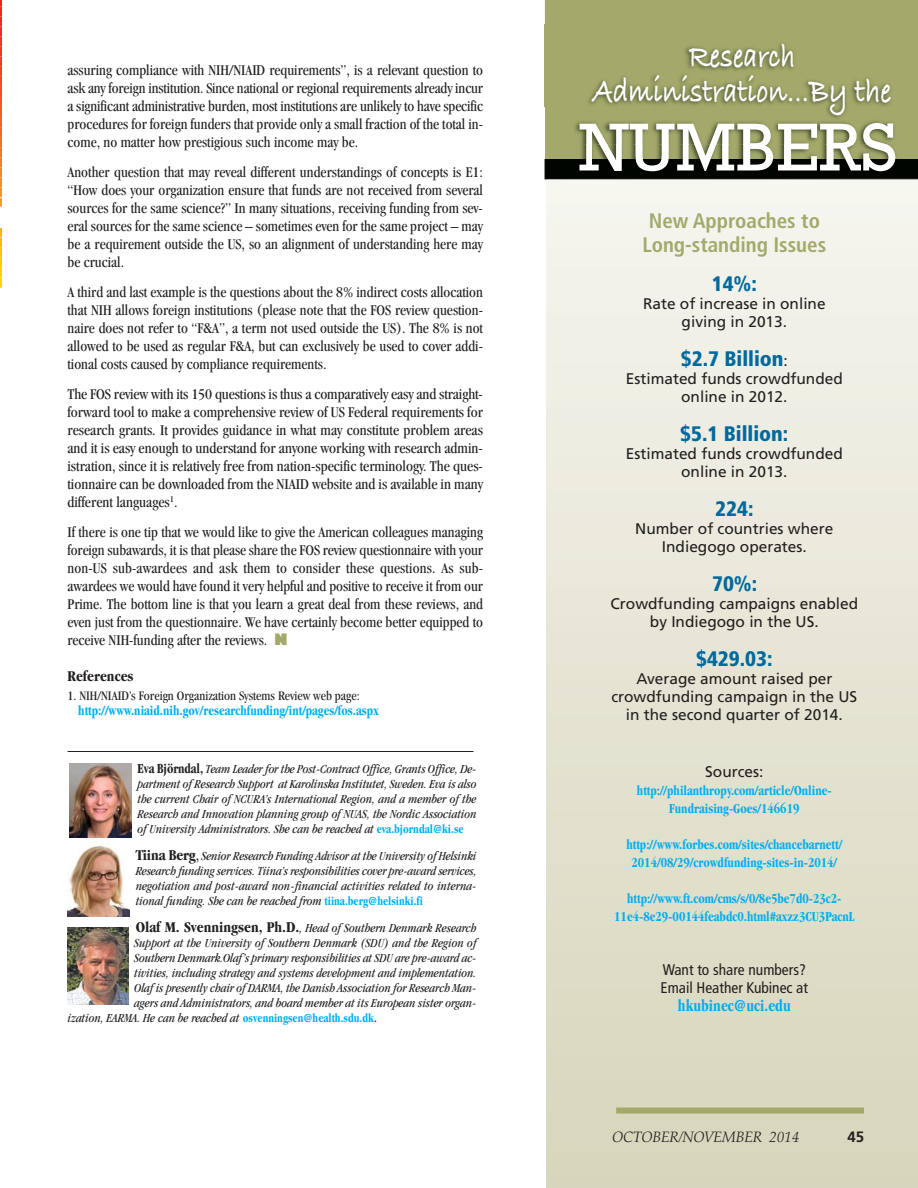
<style>
.page{position:relative;width:918px;height:1188px;background:#fff}
.page>*{position:absolute;margin:0;border:0;box-sizing:border-box;transform-origin:0 0}
.t1{font:69px "Rockwell";color:#fff}
.t2{font:36px/34.5px "Bradley Hand ITCTT Bold";color:#fff;text-align:center;scale:.77 1}
.t3{font:900 condensed 21px "Frutiger";color:#006a9e}
.t4{font:700 condensed 21px/24px "Frutiger";color:#a4a96b}
.t5{font:700 condensed 17.25px "Garamond";color:#00aeef;scale:.9 1}
.t6{font:condensed 15.45px/18px "Garamond";color:#231f20;text-align:justify}
.t7{font:15.45px/18px "Frutiger";color:#231f20;text-align:center}
.t8{font:condensed 15.45px/18px "Frutiger";color:#231f20}
.t9{font:700 condensed 15.45px "Garamond";color:#231f20}
.t10{font:italic 300 15px "Palatino";color:#231f20}
.t11{font:700 15px "Frutiger";color:#231f20}
.t12{font:700 condensed 14.25px/18px "Garamond";color:#00aeef;text-align:center;scale:.9 1}
.t13{font:condensed 13.5px "Garamond";color:#231f20}
.t14{font:italic condensed 12.75px/15px "Garamond";color:#231f20;text-align:justify}
.s1{font-family:"Gill Sans";font-weight:800;font-stretch:normal;color:#a4a96b}
.s2{font-weight:700;font-style:normal;font-size:14.25px}
.s3{font-weight:700;font-style:normal;color:#00aeef}
.s4{font-weight:700;font-style:normal;font-size:15.45px}
.s5{font-style:normal;font-size:15.45px}
.s6{font-weight:400;font-stretch:normal;font-size:15.45px;color:#231f20}
</style>
<div class="page">
<svg style="left:546px;top:223px;width:372px;height:965px;background:#e5e4d3"></svg>
<div style="left:545px;top:0;width:373px;height:24px;background:#a4a96b"></div>
<img style="left:544px;top:159px;width:1px;height:21px">
<img style="left:545px;top:144px;width:373px;height:79px">
<svg style="left:545px;top:159px;width:1px;height:20px"></svg>
<img style="left:544px;top:24px;width:374px;height:120px">
<img style="left:580px;top:123px;width:315px;height:21px">
<div style="left:616px;top:1108px;width:248px;height:6px;background:#a4a96b"></div>
<img style="left:69px;top:763px;width:63px;height:75px">
<hr style="left:68px;top:751px;width:406px;height:1px;background:#231f20">
<img style="left:68px;top:845px;width:62px;height:71px">
<img style="left:68px;top:928px;width:60px;height:76px">
<svg style="left:0;top:0;width:2px;height:207px"></svg>
<svg style="left:0;top:228px;width:2px;height:60px"></svg>
<p class="t6" style="left:68px;top:62px;width:417px">assuring compliance with NIH/NIAID requirements”, is a relevant question to ask any foreign institution. Since national or regional requirements already incur a significant administrative burden, most institutions are unlikely to have specific procedures for foreign funders that provide only a small fraction of the total in&shy;come, no matter how prestigious such income may be.</p>
<p class="t6" style="left:68px;top:164px;width:417px">Another question that may reveal different understandings of concepts is E1: “How does your organization ensure that funds are not received from several sources for the same science?” In many situations, receiving funding from sev&shy;eral sources for the same science – sometimes even for the same project – may be a requirement outside the US, so an alignment of understanding here may be crucial.</p>
<p class="t6" style="left:68px;top:284px;width:417px">A third and last example is the questions about the 8% indirect costs allocation that NIH allows foreign institutions (please note that the FOS review question&shy;naire does not refer to “F&amp;A”, a term not used outside the US). The 8% is not allowed to be used as regular F&amp;A, but can exclusively be used to cover addi&shy;tional costs caused by compliance requirements.</p>
<p class="t6" style="left:67px;top:386px;width:417px">The FOS review with its 150 questions is thus a comparatively easy and straight&shy;forward tool to make a comprehensive review of US Federal requirements for research grants. It provides guidance in what may constitute problem areas and it is easy enough to understand for anyone working with research admin&shy;istration, since it is relatively free from nation-specific terminology. The ques&shy;tionnaire can be downloaded from the NIAID website and is available in many different languages<sup>1</sup>.</p>
<p class="t6" style="left:68px;top:524px;width:417px">If there is one tip that we would like to give the American colleagues managing foreign subawards, it is that please share the FOS review questionnaire with your non-US sub-awardees and ask them to consider these questions. As sub&shy;awardees we would have found it very helpful and positive to receive it from our Prime. The bottom line is that you learn a great deal from these reviews, and even just from the questionnaire. We have certainly become better equipped to receive NIH-funding after the reviews. <span class="s1">N</span></p>
<p class="t9" style="left:68px;top:670px;width:68px">References</p>
<p class="t13" style="left:68px;top:690px;width:294px">1. NIH/NIAID’s Foreign Organization Systems Review web page:</p>
<p class="t12" style="left:78px;top:703px;width:335px">http://www.niaid.nih.gov/researchfunding/int/pages/fos.aspx</p>
<p class="t14" style="left:138px;top:762px;width:340px"><span class="s2">Eva Björndal,</span> Team Leader for the Post-Contract Office, Grants Office, De&shy;partment of Research Support at Karolinska Institutet, Sweden. Eva is also the current Chair of NCURA’s International Region, and a member of the Research and Innovation planning group of NUAS, the Nordic Association of University Administrators. She can be reached at <span class="s3">eva.bjorndal@ki.se</span></p>
<p class="t14" style="left:136px;top:849px;width:342px"><span class="s4">Tiina Berg</span><span class="s5">,</span> Senior Research Funding Advisor at the University of Helsinki Research funding services. Tiina’s responsibilities cover pre-award services, negotiation and post-award non-financial activities related to interna&shy;tional funding. She can be reached from <span class="s3">tiina.berg@helsinki.fi</span></p>
<p class="t14" style="left:136px;top:921px;width:342px"><span class="s4">Olaf M. Svenningsen, Ph.D.</span>, Head of Southern Denmark Research</p>
<p class="t14" style="left:134px;top:936px;width:344px">Support at the University of Southern Denmark (SDU) and the Region of</p>
<p class="t14" style="left:134px;top:951px;width:344px">Southern Denmark.Olaf’s primary responsibilities at SDU are pre-award ac-</p>
<p class="t14" style="left:134px;top:966px;width:344px">tivities, including strategy and systems development and implementation.</p>
<p class="t14" style="left:134px;top:981px;width:344px">Olaf is presently chair of DARMA, the Danish Association for Research Man-</p>
<p class="t14" style="left:134px;top:996px;width:344px">agers and Administrators, and board member at its European sister organ-</p>
<p class="t14" style="left:68px;top:1011px;width:311px">ization, EARMA. He can be reached at <span class="s3">osvenningsen@health.sdu.dk</span><span class="s5">.</span></p>
<h2 class="t2" style="left:593px;top:36px;width:390px">Research<br>Administration...By the</h2>
<h1 class="t1" style="left:579px;top:124px;width:320px">NUMBERS</h1>
<h3 class="t4" style="left:642px;top:210px;width:185px">New Approaches to<br>Long-standing Issues</h3>
<h3 class="t3" style="left:712px;top:275px;width:47px">14%:</h3>
<p class="t7" style="left:643px;top:296px;width:184px">Rate of increase in online giving in 2013.</p>
<h3 class="t3" style="left:681px;top:350px;width:108px">$2.7 Billion<span class="s6">:</span></h3>
<p class="t7" style="left:626px;top:371px;width:218px">Estimated funds crowdfunded online in 2012.</p>
<h3 class="t3" style="left:680px;top:425px;width:110px">$5.1 Billion:</h3>
<p class="t7" style="left:626px;top:446px;width:218px">Estimated funds crowdfunded online in 2013.</p>
<h3 class="t3" style="left:715px;top:500px;width:40px">224:</h3>
<p class="t7" style="left:635px;top:521px;width:200px">Number of countries where<br>Indiegogo operates.</p>
<h3 class="t3" style="left:712px;top:575px;width:47px">70%:</h3>
<p class="t7" style="left:611px;top:596px;width:249px">Crowdfunding campaigns enabled by Indiegogo in the US.</p>
<h3 class="t3" style="left:696px;top:650px;width:78px">$429.03:</h3>
<p class="t7" style="left:611px;top:671px;width:248px">Average amount raised per crowdfunding campaign in the US in the second quarter of 2014.</p>
<p class="t7" style="left:705px;top:764px;width:60px">Sources:</p>
<p class="t12" style="left:637px;top:783px;width:218px">http://philanthropy.com/article/Online-<br>Fundraising-Goes/146619</p>
<p class="t12" style="left:626px;top:837px;width:241px">http://www.forbes.com/sites/chancebarnett/<br>2014/08/29/crowdfunding-sites-in-2014/</p>
<p class="t12" style="left:614px;top:891px;width:269px">http://www.ft.com/cms/s/0/8e5be7d0-23c2-<br>11e4-8e29-00144feabdc0.html#axzz3CU3PacnL</p>
<p class="t8" style="left:661px;top:962px;width:149px">Want to share numbers?<br>Email Heather Kubinec at</p>
<p class="t5" style="left:678px;top:999px;width:127px">hkubinec@uci.edu</p>
<p class="t10" style="left:612px;top:1131px;width:189px">OCTOBER/NOVEMBER 2014</p>
<p class="t11" style="left:847px;top:1131px;width:18px">45</p>
</div>
